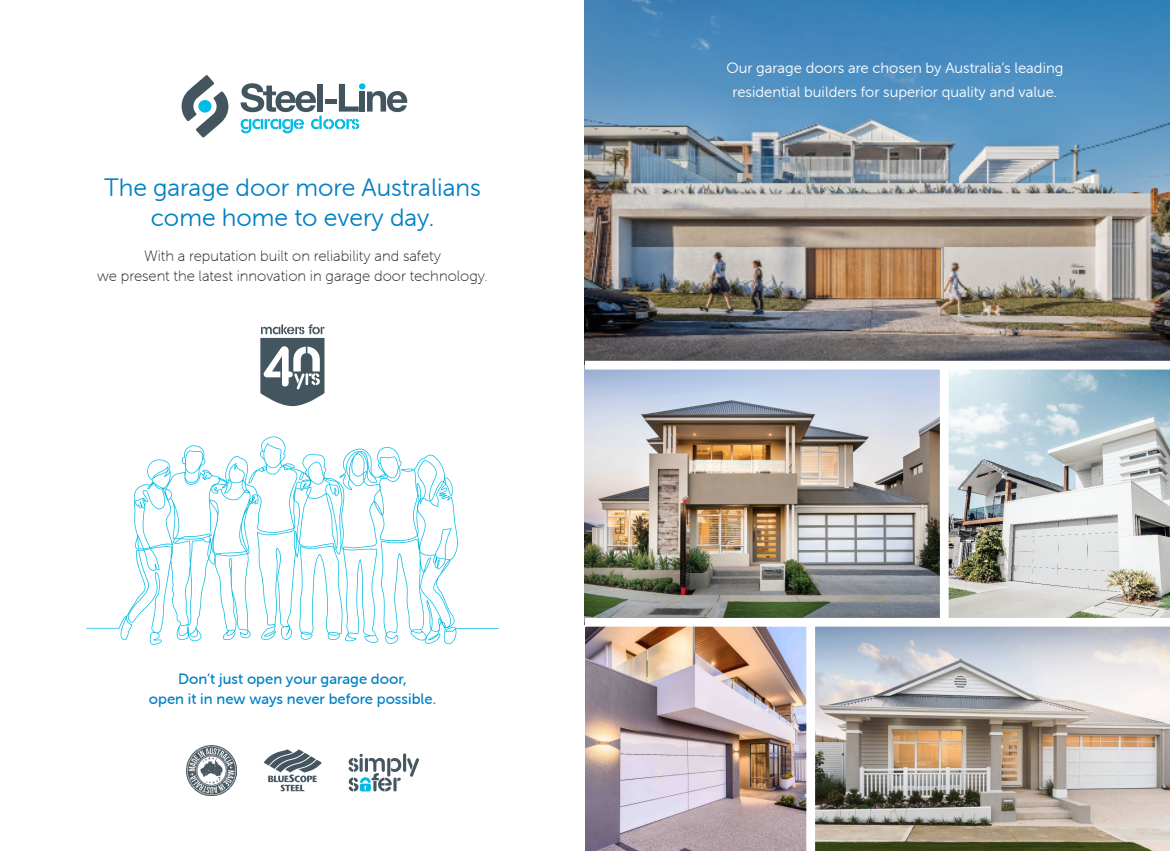
<style>
.page{position:relative;width:1170px;height:851px;background:#fff}
.page>*{position:absolute;margin:0;border:0;box-sizing:border-box;transform-origin:0 0}
.t1{font:25px/30px "Museo Sans Rounded 300";color:#0080c5;text-align:center}
.t2{font:15px/20px "Museo Sans Rounded 100";color:#231f20;text-align:center}
._26_pt_Headings{font:15px/23.6px "Museo Sans Rounded 300";color:#fff;text-align:center}
.t3{font:15px/20px "Museo Sans Rounded 500";color:#0080c5;text-align:center}
</style>
<div class="page">
<img style="left:948px;top:369px;width:221px;height:248px">
<img style="left:585px;top:0;width:584px;height:361px">
<img style="left:585px;top:626px;width:221px;height:224px">
<img style="left:585px;top:369px;width:354px;height:248px">
<img style="left:815px;top:626px;width:354px;height:224px">
<svg style="left:348px;top:753px;width:71px;height:38px"></svg>
<svg style="left:260px;top:324px;width:64px;height:82px"></svg>
<svg style="left:263px;top:749px;width:59px;height:42px"></svg>
<svg style="left:181px;top:75px;width:47px;height:63px"></svg>
<div style="left:198px;top:100px;width:13px;height:13px;background:#02bce5;border-radius:50%"></div>
<svg style="left:240px;top:83px;width:167px;height:50px"></svg>
<svg style="left:86px;top:436px;width:412px;height:208px"></svg>
<img style="left:186px;top:745px;width:51px;height:50px">
<p class="t1" style="left:104px;top:173px;width:378px">The garage door more Australians come home to every day.</p>
<p class="t2" style="left:97px;top:246px;width:392px">With a reputation built on reliability and safety<br>we present the latest innovation in garage door technology.</p>
<p class="t3" style="left:149px;top:668px;width:289px">Don’t just open your garage door,<br>open it in new ways never before possible.</p>
<p class="_26_pt_Headings" style="left:726px;top:56px;width:338px">Our garage doors are chosen by Australia’s leading residential builders for superior quality and value.</p>
</div>
